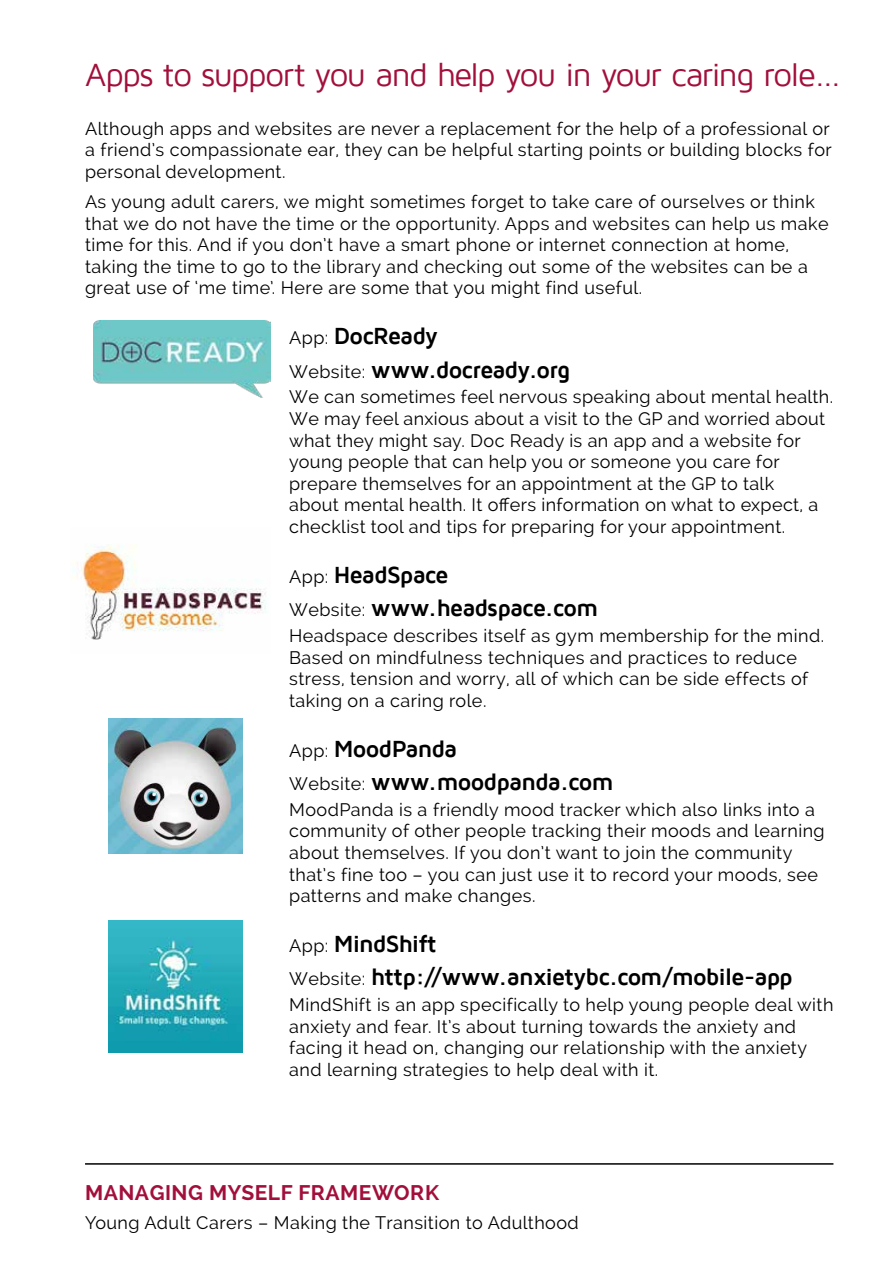
<style>
.page{position:relative;width:893px;height:1263px;background:#fff}
.page>*{position:absolute;margin:0;border:0;box-sizing:border-box;transform-origin:0 0}
.t1{font:33px "Maven Pro";letter-spacing:-.045em;color:#a20f3b}
.t2{font:700 24px/33px "Maven Pro";letter-spacing:-.04em;color:#000}
.t3{font:700 21px "Raleway";letter-spacing:.025em;color:#a20f3b}
.t4{font:18px/21.6px "Raleway";letter-spacing:.025em;color:#000}
.s1{font-family:"Raleway";font-weight:400;font-size:18px}
</style>
<div class="page">
<hr style="left:85px;top:1163px;width:748px;height:2px;background:#000">
<img style="left:74px;top:545px;width:193px;height:95px">
<img style="left:108px;top:718px;width:135px;height:135px">
<img style="left:108px;top:920px;width:135px;height:132px">
<img style="left:94px;top:320px;width:176px;height:78px">
<h1 class="t1" style="left:85px;top:57px;width:758px">Apps to support you and help you in your caring role...</h1>
<p class="t4" style="left:85px;top:117px;width:748px;text-align:justify">Although apps and websites are never a replacement for the help of a professional or a friend’s compassionate ear, they can be helpful starting points or building blocks for personal development.</p>
<p class="t4" style="left:85px;top:191px;width:745px">As young adult carers, we might sometimes forget to take care of ourselves or think that we do not have the time or the opportunity. Apps and websites can help us make time for this. And if you don’t have a smart phone or internet connection at home, taking the time to go to the library and checking out some of the websites can be a great use of ‘me time’. Here are some that you might find useful.</p>
<h2 class="t2" style="left:289px;top:320px;width:283px"><span class="s1">App:</span> DocReady<br><span class="s1">Website:</span> www.docready.org</h2>
<p class="t4" style="left:289px;top:386px;width:545px">We can sometimes feel nervous speaking about mental health.<br>We may feel anxious about a visit to the GP and worried about what they might say. Doc Ready is an app and a website for young people that can help you or someone you care for prepare themselves for an appointment at the GP to talk<br>about mental health. It offers information on what to expect, a checklist tool and tips for preparing for your appointment.</p>
<h2 class="t2" style="left:289px;top:559px;width:311px"><span class="s1">App:</span> HeadSpace<br><span class="s1">Website:</span> www.headspace.com</h2>
<p class="t4" style="left:289px;top:625px;width:536px">Headspace describes itself as gym membership for the mind.<br>Based on mindfulness techniques and practices to reduce stress, tension and worry, all of which can be side effects of taking on a caring role.</p>
<h2 class="t2" style="left:289px;top:732px;width:326px"><span class="s1">App:</span> MoodPanda<br><span class="s1">Website:</span> www.moodpanda.com</h2>
<p class="t4" style="left:289px;top:798px;width:537px">MoodPanda is a friendly mood tracker which also links into a community of other people tracking their moods and learning about themselves. If you don’t want to join the community that’s fine too – you can just use it to record your moods, see patterns and make changes.</p>
<h2 class="t2" style="left:289px;top:928px;width:505px"><span class="s1">App:</span> MindShift<br><span class="s1">Website:</span> http://www.anxietybc.com/mobile-app</h2>
<p class="t4" style="left:289px;top:994px;width:546px">MindShift is an app specifically to help young people deal with anxiety and fear. It’s about turning towards the anxiety and facing it head on, changing our relationship with the anxiety and learning strategies to help deal with it.</p>
<p class="t3" style="left:85px;top:1180px;width:355px">MANAGING MYSELF FRAMEWORK</p>
<p class="t4" style="left:85px;top:1212px;width:495px">Young Adult Carers – Making the Transition to Adulthood</p>
</div>
